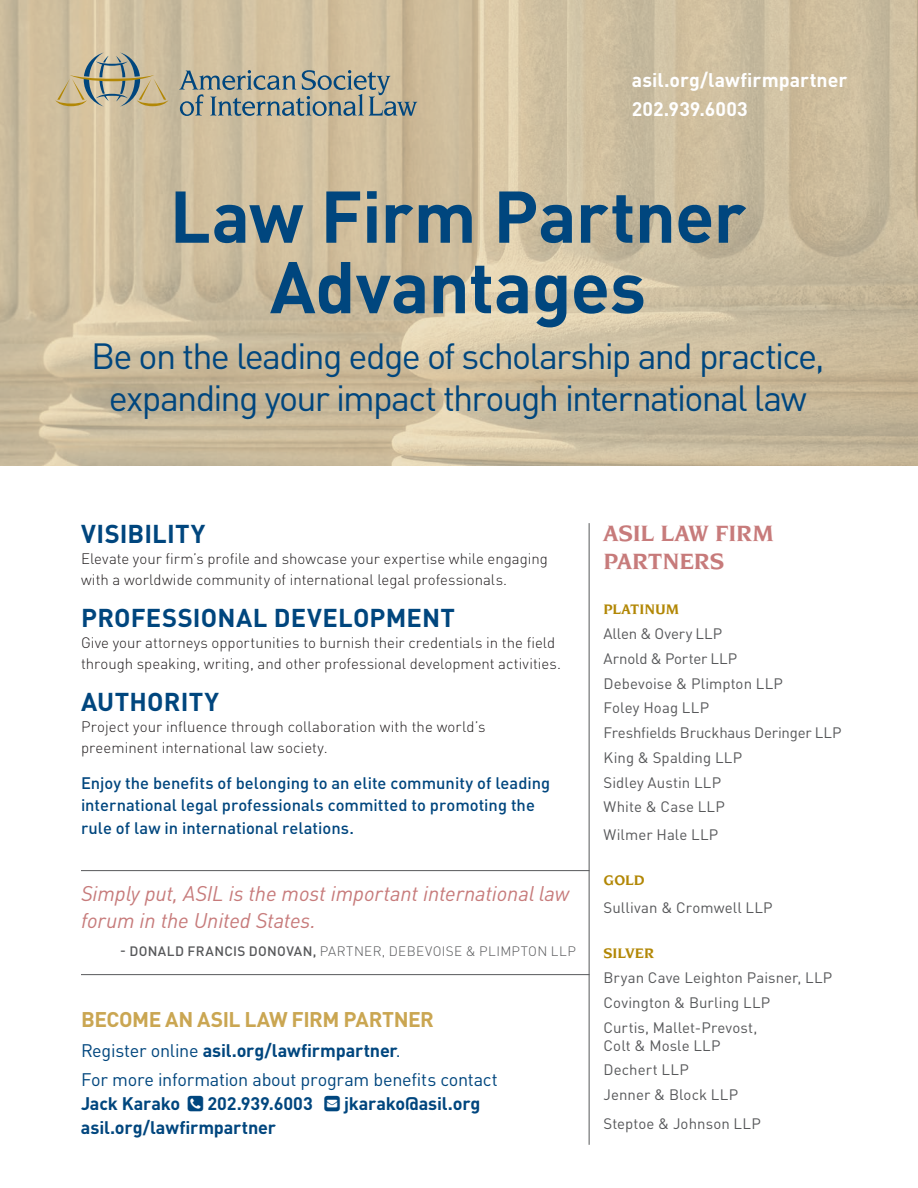
<style>
.page{position:relative;width:918px;height:1188px;background:#fff}
.page>*{position:absolute;margin:0;border:0;box-sizing:border-box;transform-origin:0 0}
.t1{font:700 72px/70.5px "DINOT";letter-spacing:-.01em;color:#00467e;text-align:center}
.t2{font:36px/42px "DINOT";letter-spacing:-.05em;color:#00467e;text-align:center}
.t3{font:700 25.5px "DINOT";letter-spacing:.01em;color:#00467e}
.t4{font:700 24px/28.8px "Novarese Std";letter-spacing:-.01em;color:#c77b7b}
.t5{font:italic 21px/27px "DINOT";letter-spacing:-.005em;color:#c77b7b}
.t6{font:700 21px "DINOT";letter-spacing:-.025em;color:#caa652}
.t7{font:700 19.5px "DINOT";letter-spacing:.005em;color:#fff}
.t8{font:700 18px "DINOT";letter-spacing:-.01em;color:#00467e}
.t9{font:18px "DINOT";letter-spacing:-.015em;color:#00467e}
.t10{font:500 16.5px/22.5px "DINOT";color:#00467e}
.t11{font:300 15px/21px "DINOT";color:#231f20}
.t12{font:15px/18px "DINOT";letter-spacing:.005em;color:#57585a}
.t13{font:15px "DINOT";letter-spacing:-.015em;color:#57585a}
.t14{font:700 15px "Novarese Std";color:#b28705}
.t15{font:300 13.5px "DINOT";letter-spacing:.025em;color:#57585a}
.s1{font-weight:500}
.s2{font-weight:400}
</style>
<div class="page">
<svg style="left:0;top:0;width:918px;height:465px;fill:#cbbb9d"></svg>
<svg style="left:179px;top:70px;width:238px;height:46px"></svg>
<svg style="left:55px;top:52px;width:113px;height:55px"></svg>
<hr style="left:589px;top:523px;width:1px;height:622px;background:#57585a">
<hr style="left:81px;top:870px;width:509px;height:1px;background:#57585a">
<hr style="left:81px;top:974px;width:509px;height:1px;background:#57585a">
<p class="t7" style="left:632px;top:68px;width:217px">asil.org/lawfirmpartner</p>
<p class="t7" style="left:632px;top:96px;width:118px">202.939.6003</p>
<p class="t1" style="left:170px;top:179px;width:578px">Law Firm Partner<br>Advantages</p>
<p class="t2" style="left:91px;top:334px;width:735px">Be on the leading edge of scholarship and practice, expanding your impact through international law</p>
<p class="t3" style="left:81px;top:517px;width:126px">VISIBILITY</p>
<p class="t11" style="left:81px;top:548px;width:468px">Elevate your firm’s profile and showcase your expertise while engaging with a worldwide community of international legal professionals.</p>
<p class="t3" style="left:81px;top:601px;width:375px">PROFESSIONAL DEVELOPMENT</p>
<p class="t11" style="left:81px;top:632px;width:482px">Give your attorneys opportunities to burnish their credentials in the field through speaking, writing, and other professional development activities.</p>
<p class="t3" style="left:81px;top:685px;width:140px">AUTHORITY</p>
<p class="t11" style="left:81px;top:716px;width:406px">Project your influence through collaboration with the world’s preeminent international law society.</p>
<p class="t10" style="left:81px;top:771px;width:471px">Enjoy the benefits of belonging to an elite community of leading international legal professionals committed to promoting the rule of law in international relations.</p>
<p class="t5" style="left:81px;top:880px;width:490px">Simply put, ASIL is the most important international law forum in the United States.</p>
<p class="t15" style="left:120px;top:943px;width:457px"><span class="s1">- DONALD FRANCIS DONOVAN,</span> PARTNER, DEBEVOISE &amp; PLIMPTON LLP</p>
<p class="t6" style="left:81px;top:1006px;width:354px">BECOME AN ASIL LAW FIRM PARTNER</p>
<p class="t8" style="left:81px;top:1038px;width:321px"><span class="s2">Register online</span> asil.org/lawfirmpartner<span class="s2">.</span></p>
<p class="t9" style="left:81px;top:1068px;width:418px">For more information about program benefits contact</p>
<p class="t8" style="left:81px;top:1092px;width:101px">Jack Karako</p>
<p class="t8" style="left:208px;top:1092px;width:107px">202.939.6003</p>
<p class="t8" style="left:344px;top:1092px;width:138px">jkarako@asil.org</p>
<p class="t8" style="left:81px;top:1116px;width:197px">asil.org/lawfirmpartner</p>
<p class="t4" style="left:604px;top:518px;width:172px">ASIL LAW FIRM<br>PARTNERS</p>
<p class="t14" style="left:604px;top:601px;width:77px">PLATINUM</p>
<p class="t12" style="left:604px;top:625px;width:120px">Allen &amp; Overy LLP</p>
<p class="t12" style="left:604px;top:649px;width:135px">Arnold &amp; Porter LLP</p>
<p class="t12" style="left:604px;top:674px;width:181px">Debevoise &amp; Plimpton LLP</p>
<p class="t12" style="left:604px;top:699px;width:107px">Foley Hoag LLP</p>
<p class="t13" style="left:604px;top:723px;width:240px">Freshfields Bruckhaus Deringer LLP</p>
<p class="t12" style="left:604px;top:748px;width:140px">King &amp; Spalding LLP</p>
<p class="t12" style="left:604px;top:773px;width:119px">Sidley Austin LLP</p>
<p class="t12" style="left:604px;top:798px;width:123px">White &amp; Case LLP</p>
<p class="t12" style="left:604px;top:826px;width:116px">Wilmer Hale LLP</p>
<p class="t14" style="left:604px;top:872px;width:43px">GOLD</p>
<p class="t12" style="left:604px;top:899px;width:171px">Sullivan &amp; Cromwell LLP</p>
<p class="t14" style="left:604px;top:945px;width:52px">SILVER</p>
<p class="t12" style="left:604px;top:969px;width:230px">Bryan Cave Leighton Paisner, LLP</p>
<p class="t12" style="left:604px;top:993px;width:168px">Covington &amp; Burling LLP</p>
<p class="t12" style="left:604px;top:1018px;width:155px">Curtis, Mallet-Prevost,<br>Colt &amp; Mosle LLP</p>
<p class="t12" style="left:604px;top:1061px;width:87px">Dechert LLP</p>
<p class="t12" style="left:604px;top:1086px;width:136px">Jenner &amp; Block LLP</p>
<p class="t12" style="left:604px;top:1114px;width:159px">Steptoe &amp; Johnson LLP</p>
</div>
